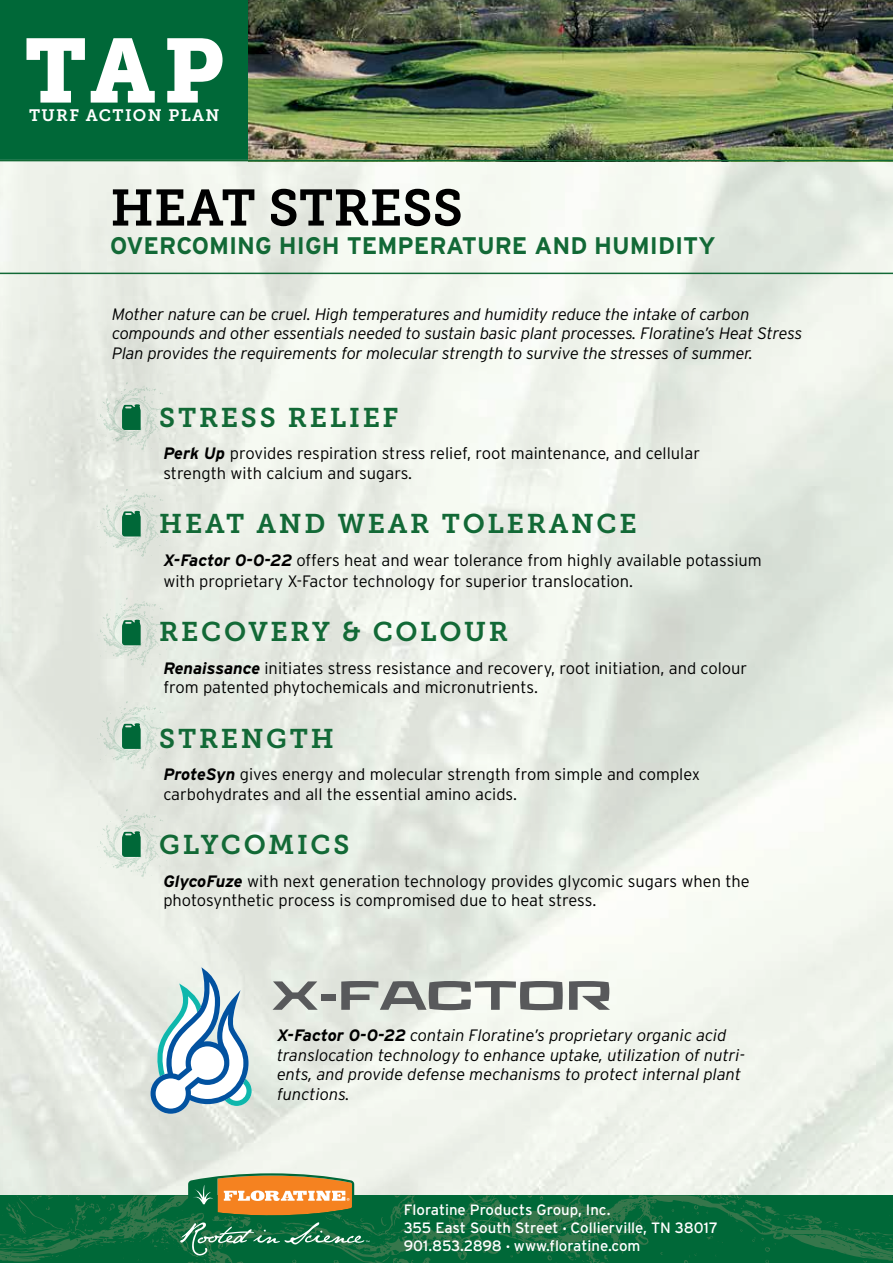
<style>
.page{position:relative;width:893px;height:1263px;background:#fff}
.page>*{position:absolute;margin:0;border:0;box-sizing:border-box;transform-origin:0 0}
.t1{font:90px "Museo Slab 900";color:#fff}
.t2{font:51px "Museo Slab 700";color:#000}
.t3{font:27px "Museo Slab 700";letter-spacing:.1em;color:#126936}
.t4{font:700 24px "Interstate";color:#126936}
.t5{font:300 16.5px/19.8px "Interstate";color:#000}
.t6{font:italic 300 16.5px/19.8px "Interstate";letter-spacing:-.01em;color:#000}
.t7{font:16.5px "Museo Slab 700";letter-spacing:.08em;color:#fff}
.t8{font:15px/18px "Interstate";color:#fff}
.s1{font-weight:700;font-style:italic}
.s2{font-weight:700}
.s3{font-size:9px}
</style>
<div class="page">
<img style="left:0;top:161px;width:893px;height:1034px">
<svg style="left:0;top:1195px;width:893px;height:68px;background:#0d6b3c"></svg>
<svg style="left:180px;top:1173px;width:189px;height:82px;background:#6f8954"></svg>
<div style="left:0;top:0;width:249px;height:160px;background:#006838"></div>
<hr style="left:0;top:273px;width:893px;height:1px;background:#126936">
<img style="left:249px;top:0;width:644px;height:160px">
<hr style="left:0;top:160px;width:893px;height:1px;background:#126936">
<svg style="left:97px;top:382px;width:71px;height:70px;background:#c9d8cc"></svg>
<svg style="left:97px;top:489px;width:71px;height:69px;background:#cbdace"></svg>
<svg style="left:97px;top:598px;width:71px;height:69px;background:#cbdace"></svg>
<svg style="left:97px;top:701px;width:71px;height:70px;background:#cadacd"></svg>
<svg style="left:150px;top:967px;width:102px;height:147px"></svg>
<svg style="left:272px;top:981px;width:46px;height:29px"></svg>
<div style="left:321px;top:995px;width:14px;height:6px;background:#58595b"></div>
<svg style="left:341px;top:981px;width:222px;height:29px"></svg>
<svg style="left:569px;top:981px;width:41px;height:29px"></svg>
<svg style="left:97px;top:809px;width:71px;height:70px;background:#cfded2"></svg>
<h1 class="t1" style="left:24px;top:19px;width:201px">TAP</h1>
<p class="t7" style="left:29px;top:106px;width:192px">TURF ACTION PLAN</p>
<h2 class="t2" style="left:110px;top:179px;width:354px">HEAT STRESS</h2>
<h3 class="t4" style="left:110px;top:233px;width:607px">OVERCOMING HIGH TEMPERATURE AND HUMIDITY</h3>
<p class="t6" style="left:112px;top:304px;width:692px">Mother nature can be cruel. High temperatures and humidity reduce the intake of carbon compounds and other essentials needed to sustain basic plant processes. Floratine’s Heat Stress<br>Plan provides the requirements for molecular strength to survive the stresses of summer.</p>
<h3 class="t3" style="left:159px;top:402px;width:241px">STRESS RELIEF</h3>
<p class="t5" style="left:163px;top:443px;width:538px"><span class="s1">Perk Up</span> provides respiration stress relief, root maintenance, and cellular strength with calcium and sugars.</p>
<h3 class="t3" style="left:159px;top:509px;width:479px">HEAT AND WEAR TOLERANCE</h3>
<p class="t5" style="left:163px;top:549px;width:600px;line-height:21px"><span class="s1">X-Factor 0-0-22</span> offers heat and wear tolerance from highly available potassium with proprietary X-Factor technology for superior translocation.</p>
<h3 class="t3" style="left:159px;top:616px;width:350px">RECOVERY &amp; COLOUR</h3>
<p class="t5" style="left:163px;top:658px;width:585px"><span class="s1">Renaissance</span> initiates stress resistance and recovery, root initiation, and colour from patented phytochemicals and micronutrients.</p>
<h3 class="t3" style="left:159px;top:723px;width:176px">STRENGTH</h3>
<p class="t5" style="left:163px;top:764px;width:538px"><span class="s1">ProteSyn</span> gives energy and molecular strength from simple and complex carbohydrates and all the essential amino acids.</p>
<h3 class="t3" style="left:159px;top:829px;width:192px">GLYCOMICS</h3>
<p class="t5" style="left:163px;top:871px;width:588px"><span class="s1">GlycoFuze</span> with next generation technology provides glycomic sugars when the photosynthetic process is compromised due to heat stress.</p>
<p class="t6" style="left:277px;top:1025px;width:469px"><span class="s2">X-Factor 0-0-22</span> contain Floratine’s proprietary organic acid translocation technology to enhance uptake, utilization of nutri&shy;ents, and provide defense mechanisms to protect internal plant functions.</p>
<p class="t8" style="left:404px;top:1201px;width:316px">Floratine Products Group, Inc.<br>355 East South Street <span class="s3">•</span> Collierville, TN 38017<br>901.853.2898 <span class="s3">•</span> www.floratine.com</p>
</div>
